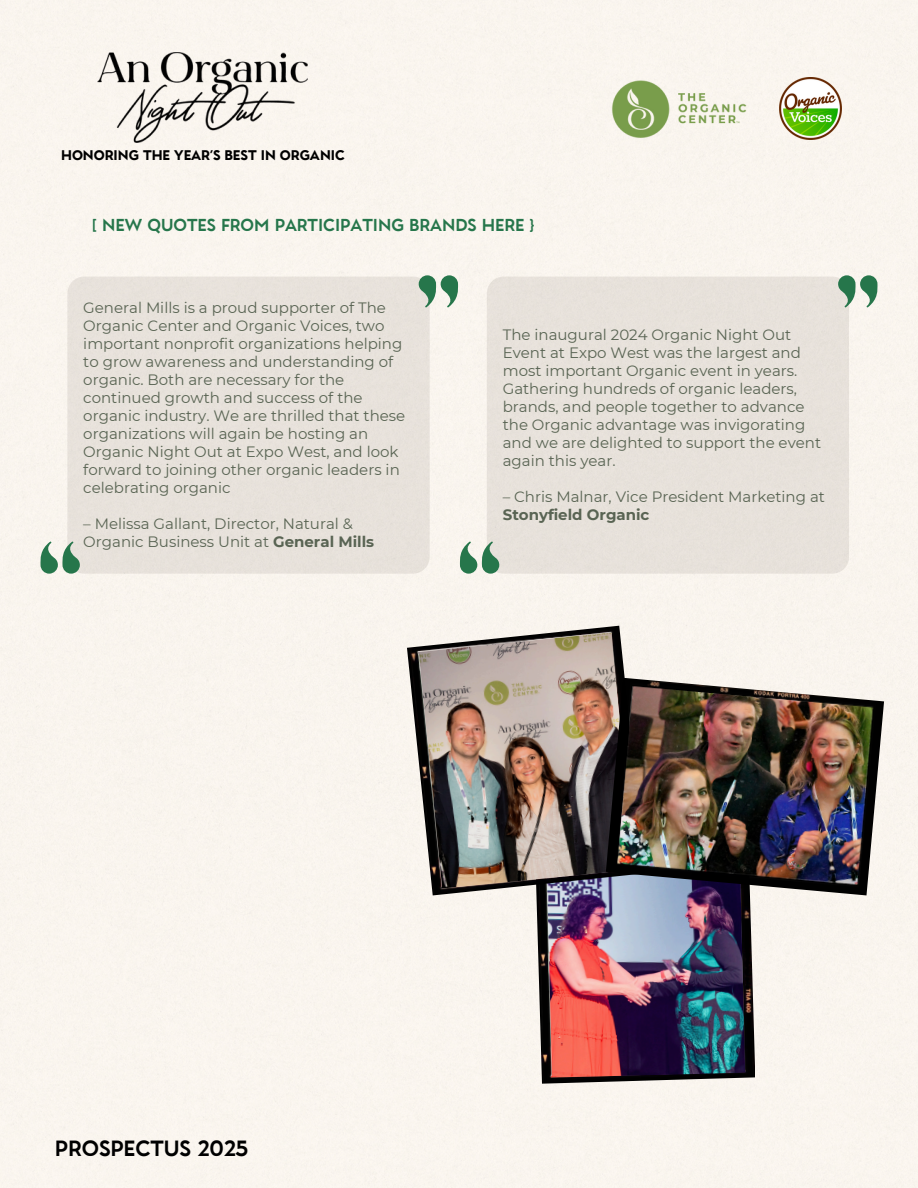
<style>
.page{position:relative;width:918px;height:1188px;background:#faf5ee}
.page>*{position:absolute;margin:0;border:0;box-sizing:border-box;transform-origin:0 0}
.t1{font:21px "Garnet Capitals";color:#000}
.t2{font:16.5px "Garnet Capitals";color:#26764b}
.t3{font:15px/18px "Montserrat";color:#596453}
.t4{font:700 13.35px "Garnet Capitals";color:#000}
.s1{font-weight:700}
</style>
<div class="page">
<img style="left:535px;top:895px;width:220px;height:189px">
<img style="left:545px;top:895px;width:201px;height:183px">
<img style="left:98px;top:52px;width:210px;height:90px">
<img style="left:779px;top:78px;width:62px;height:61px">
<img style="left:606px;top:75px;width:148px;height:67px">
<img style="left:407px;top:626px;width:238px;height:269px">
<img style="left:418px;top:633px;width:217px;height:256px">
<img style="left:606px;top:678px;width:278px;height:217px">
<div style="left:67px;top:277px;width:362px;height:297px;background:#e8e2db;border-radius:17px"></div>
<svg style="left:419px;top:275px;width:40px;height:32px"></svg>
<svg style="left:40px;top:542px;width:40px;height:32px"></svg>
<div style="left:487px;top:277px;width:362px;height:297px;background:#e7e1db;border-radius:17px"></div>
<svg style="left:838px;top:275px;width:40px;height:32px"></svg>
<svg style="left:459px;top:542px;width:40px;height:32px"></svg>
<p class="t4" style="left:61px;top:149px;width:285px">HONORING THE YEAR’S BEST IN ORGANIC</p>
<p class="t2" style="left:92px;top:218px;width:444px">[ NEW QUOTES FROM PARTICIPATING BRANDS HERE }</p>
<p class="t3" style="left:83px;top:299px;width:323px">General Mills is a proud supporter of The Organic Center and Organic Voices, two important nonprofit organizations helping to grow awareness and understanding of organic. Both are necessary for the continued growth and success of the organic industry. We are thrilled that these organizations will again be hosting an Organic Night Out at Expo West, and look forward to joining other organic leaders in celebrating organic</p>
<h2 class="t3" style="left:83px;top:515px;width:292px">– Melissa Gallant, Director, Natural &amp;<br>Organic Business Unit at <span class="s1">General Mills</span></h2>
<h2 class="t3" style="left:503px;top:326px;width:320px">The inaugural 2024 Organic Night Out Event at Expo West was the largest and most important Organic event in years.<br>Gathering hundreds of organic leaders, brands, and people together to advance the Organic advantage was invigorating and we are delighted to support the event again this year.</h2>
<p class="t3" style="left:503px;top:488px;width:324px">– Chris Malnar, Vice President Marketing at<br><span class="s1">Stonyfield Organic</span></p>
<h2 class="t1" style="left:55px;top:1139px;width:195px">PROSPECTUS 2025</h2>
</div>
